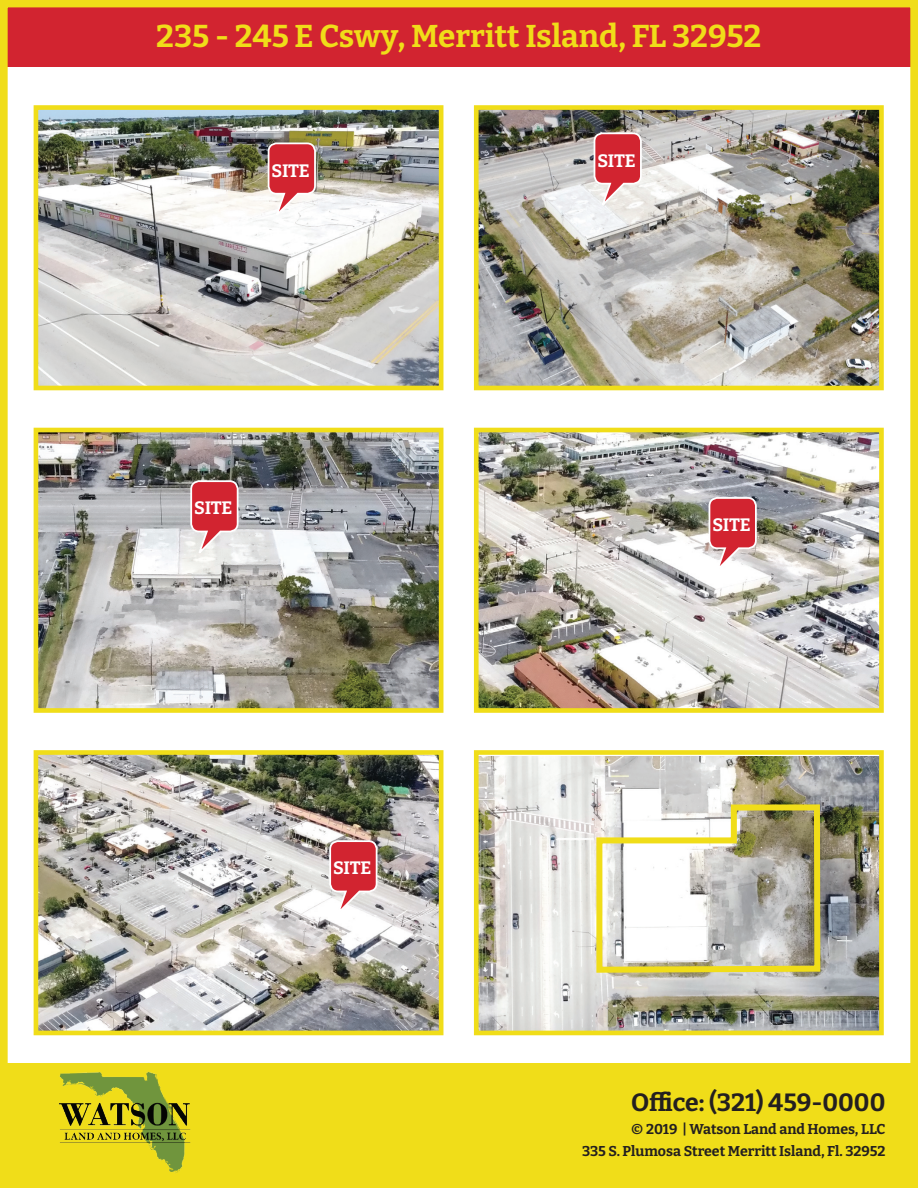
<style>
.page{position:relative;width:918px;height:1188px;background:#fff}
.page>*{position:absolute;margin:0;border:0;box-sizing:border-box;transform-origin:0 0}
.t1{font:700 31.5px "Bitter";color:#f0dd19}
.t2{font:700 24.75px "Bitter";color:#231f20}
.t3{font:700 17.85px "Bitter";letter-spacing:-.02em;color:#fff}
.t4{font:700 14.25px/22.6px "Bitter";color:#231f20;text-align:right}
</style>
<div class="page">
<div style="left:0;top:1063px;width:918px;height:125px;background:#f0dd19"></div>
<img style="left:40px;top:756px;width:397px;height:273px">
<div style="left:34px;top:750px;width:409px;height:285px;border:5px solid #f0dd19"></div>
<img style="left:480px;top:757px;width:398px;height:272px">
<div style="left:474px;top:750px;width:410px;height:285px;border:5px solid #f0dd19"></div>
<img style="left:40px;top:434px;width:397px;height:273px">
<div style="left:34px;top:428px;width:409px;height:285px;border:5px solid #f0dd19"></div>
<img style="left:480px;top:434px;width:398px;height:273px">
<div style="left:474px;top:428px;width:410px;height:285px;border:5px solid #f0dd19"></div>
<img style="left:40px;top:111px;width:397px;height:273px">
<div style="left:34px;top:105px;width:409px;height:285px;border:5px solid #f0dd19"></div>
<img style="left:480px;top:111px;width:398px;height:273px">
<div style="left:474px;top:105px;width:410px;height:285px;border:5px solid #f0dd19"></div>
<div style="left:0;top:0;width:918px;height:67px;background:#d22430"></div>
<img style="left:59px;top:1071px;width:132px;height:103px">
<svg style="left:267px;top:142px;width:50px;height:80px"></svg>
<svg style="left:593px;top:132px;width:50px;height:80px"></svg>
<svg style="left:189px;top:479px;width:50px;height:81px;background:#d9797f"></svg>
<svg style="left:708px;top:496px;width:50px;height:81px"></svg>
<svg style="left:328px;top:839px;width:50px;height:81px"></svg>
<svg style="left:593px;top:801px;width:230px;height:175px"></svg>
<div style="left:0;top:0;width:918px;height:1188px;border:8px solid #f0dd19"></div>
<h1 class="t1" style="left:156px;top:16px;width:606px">235 - 245 E Cswy, Merritt Island, FL 32952</h1>
<p class="t3" style="left:271px;top:159px;width:40px">SITE</p>
<p class="t3" style="left:194px;top:497px;width:40px">SITE</p>
<p class="t3" style="left:333px;top:857px;width:40px">SITE</p>
<p class="t3" style="left:597px;top:149px;width:40px">SITE</p>
<p class="t3" style="left:712px;top:514px;width:40px">SITE</p>
<h2 class="t2" style="left:631px;top:1087px;width:256px">Off ice: (321) 459-0000</h2>
<p class="t4" style="left:582px;top:1117px;width:305px">© 2019 | Watson Land and Homes, LLC<br>335 S. Plumosa Street Merritt Island, Fl. 32952</p>
</div>
